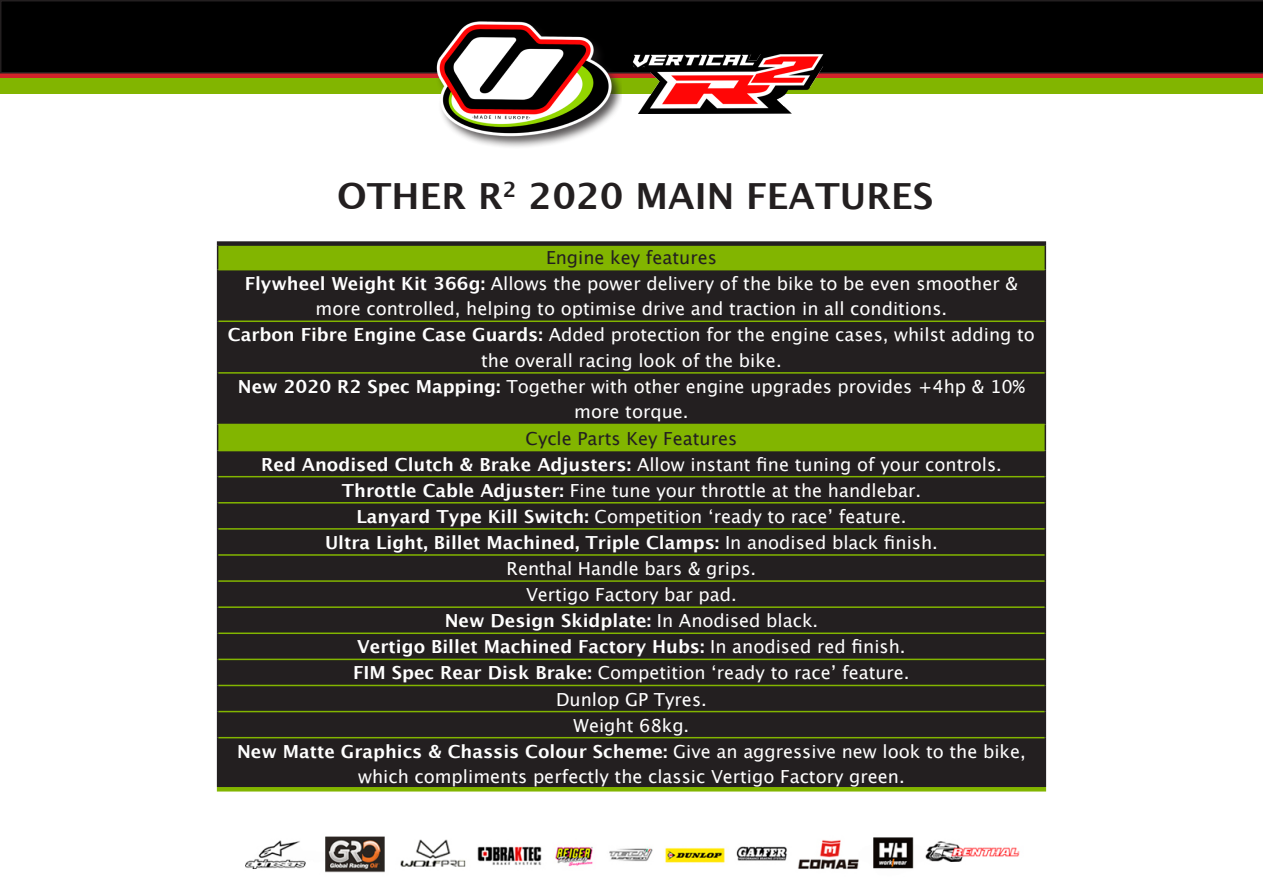
<style>
.page{position:relative;width:1263px;height:893px;background:#fff}
.page>*{position:absolute;margin:0;border:0;box-sizing:border-box;transform-origin:0 0}
.t1{font:700 36px "Lucida Grande";color:#231f20}
.t2{font:18px/25.5px "Lucida Grande";color:#fff;text-align:center}
.t3{font:700 18px "Lucida Grande";color:#fff}
.t4{font:18px "Lucida Grande";color:#231f20}
.s1{font-weight:700}
.s2{font-weight:400}
</style>
<div class="page">
<svg style="left:0;top:73px;width:1263px;height:6px;background:#b53a22"></svg>
<div style="left:0;top:0;width:1263px;height:73px;background:#000"></div>
<div style="left:0;top:79px;width:1263px;height:15px;background:#82b500"></div>
<img style="left:245px;top:836px;width:775px;height:37px">
<div style="left:435px;top:20px;width:187px;height:129px;background:#231f20;opacity:.75"></div>
<img style="left:433px;top:16px;width:182px;height:125px">
<img style="left:629px;top:48px;width:204px;height:65px">
<div style="left:218px;top:246px;width:826px;height:23px;background:#82b500"></div>
<svg style="left:218px;top:270px;width:826px;height:517px;background:#28271e"></svg>
<svg style="left:217px;top:246px;width:1px;height:24px"></svg>
<hr style="left:1044px;top:246px;width:2px;height:24px;background:#231f20">
<hr style="left:217px;top:270px;width:1px;height:51px;background:#231f20">
<hr style="left:1044px;top:270px;width:2px;height:51px;background:#231f20">
<hr style="left:217px;top:321px;width:1px;height:52px;background:#231f20">
<hr style="left:1044px;top:321px;width:2px;height:52px;background:#231f20">
<hr style="left:217px;top:373px;width:1px;height:51px;background:#231f20">
<hr style="left:1044px;top:373px;width:2px;height:51px;background:#231f20">
<hr style="left:1044px;top:424px;width:2px;height:27px;background:#231f20">
<hr style="left:1044px;top:451px;width:2px;height:26px;background:#231f20">
<hr style="left:1044px;top:477px;width:2px;height:26px;background:#231f20">
<hr style="left:1044px;top:503px;width:2px;height:26px;background:#231f20">
<hr style="left:1044px;top:529px;width:2px;height:26px;background:#231f20">
<hr style="left:1044px;top:555px;width:2px;height:26px;background:#231f20">
<hr style="left:1044px;top:581px;width:2px;height:26px;background:#231f20">
<hr style="left:1044px;top:607px;width:2px;height:26px;background:#231f20">
<hr style="left:1044px;top:633px;width:2px;height:26px;background:#231f20">
<hr style="left:1044px;top:659px;width:2px;height:26px;background:#231f20">
<hr style="left:1044px;top:685px;width:2px;height:27px;background:#231f20">
<svg style="left:217px;top:424px;width:1px;height:314px"></svg>
<hr style="left:1044px;top:712px;width:2px;height:26px;background:#231f20">
<hr style="left:217px;top:738px;width:1px;height:49px;background:#231f20">
<hr style="left:1044px;top:738px;width:2px;height:49px;background:#231f20">
<div style="left:217px;top:241px;width:829px;height:5px;background:#231f20"></div>
<hr style="left:217px;top:787px;width:829px;height:4px;background:#82b500">
<hr style="left:218px;top:269px;width:826px;height:1px;background:#82b500">
<hr style="left:218px;top:320px;width:826px;height:2px;background:#82b500">
<hr style="left:218px;top:372px;width:826px;height:2px;background:#82b500">
<hr style="left:218px;top:424px;width:826px;height:1px;background:#82b500">
<hr style="left:218px;top:450px;width:826px;height:1px;background:#82b500">
<hr style="left:218px;top:476px;width:826px;height:1px;background:#82b500">
<hr style="left:218px;top:502px;width:826px;height:1px;background:#82b500">
<hr style="left:218px;top:528px;width:826px;height:2px;background:#82b500">
<hr style="left:218px;top:554px;width:826px;height:2px;background:#82b500">
<hr style="left:218px;top:580px;width:826px;height:2px;background:#82b500">
<hr style="left:218px;top:606px;width:826px;height:2px;background:#82b500">
<hr style="left:218px;top:632px;width:826px;height:2px;background:#82b500">
<hr style="left:218px;top:659px;width:826px;height:1px;background:#82b500">
<hr style="left:218px;top:685px;width:826px;height:1px;background:#82b500">
<hr style="left:218px;top:711px;width:826px;height:1px;background:#82b500">
<hr style="left:218px;top:737px;width:826px;height:1px;background:#82b500">
<p class="t1" style="left:337px;top:167px;width:598px">OTHER R<sup>2</sup> 2020 MAIN FEATURES</p>
<p class="t4" style="left:546px;top:247px;width:172px">Engine key features</p>
<p class="t2" style="left:245px;top:271px;width:775px"><span class="s1">Flywheel Weight Kit 366g:</span> Allows the power delivery of the bike to be even smoother &amp; more controlled, helping to optimise drive and traction in all conditions.</p>
<p class="t2" style="left:228px;top:322px;width:808px"><span class="s1">Carbon Fibre Engine Case Guards:</span> Added protection for the engine cases, whilst adding to the overall racing look of the bike.</p>
<p class="t2" style="left:238px;top:374px;width:788px"><span class="s1">New 2020 R2 Spec Mapping:</span> Together with other engine upgrades provides +4hp &amp; 10% more torque.</p>
<p class="t4" style="left:526px;top:428px;width:213px">Cycle Parts Key Features</p>
<p class="t2" style="left:261px;top:452px;width:742px"><span class="s1">Red Anodised Clutch &amp; Brake Adjusters:</span> Allow instant fine tuning of your controls.</p>
<p class="t2" style="left:342px;top:478px;width:581px"><span class="s1">Throttle Cable Adjuster:</span> Fine tune your throttle at the handlebar.</p>
<p class="t2" style="left:356px;top:504px;width:551px"><span class="s1">Lanyard Type Kill Switch:</span> Competition ‘ready to race’ feature.</p>
<p class="t3" style="left:325px;top:528px;width:614px">Ultra Light, Billet Machined, Triple Clamps: <span class="s2">In anodised black finish.</span></p>
<p class="t2" style="left:507px;top:556px;width:251px">Renthal Handle bars &amp; grips.</p>
<p class="t2" style="left:526px;top:582px;width:212px">Vertigo Factory bar pad.</p>
<p class="t3" style="left:445px;top:606px;width:375px">New Design Skidplate: <span class="s2">In Anodised black.</span></p>
<p class="t3" style="left:357px;top:632px;width:550px">Vertigo Billet Machined Factory Hubs: <span class="s2">In anodised red finish.</span></p>
<p class="t2" style="left:353px;top:660px;width:558px"><span class="s1">FIM Spec Rear Disk Brake:</span> Competition ‘ready to race’ feature.</p>
<p class="t2" style="left:556px;top:687px;width:152px">Dunlop GP Tyres.</p>
<p class="t2" style="left:574px;top:713px;width:117px">Weight 68kg.</p>
<p class="t2" style="left:237px;top:739px;width:790px"><span class="s1">New Matte Graphics &amp; Chassis Colour Scheme:</span> Give an aggressive new look to the bike, which compliments perfectly the classic Vertigo Factory green.</p>
</div>
